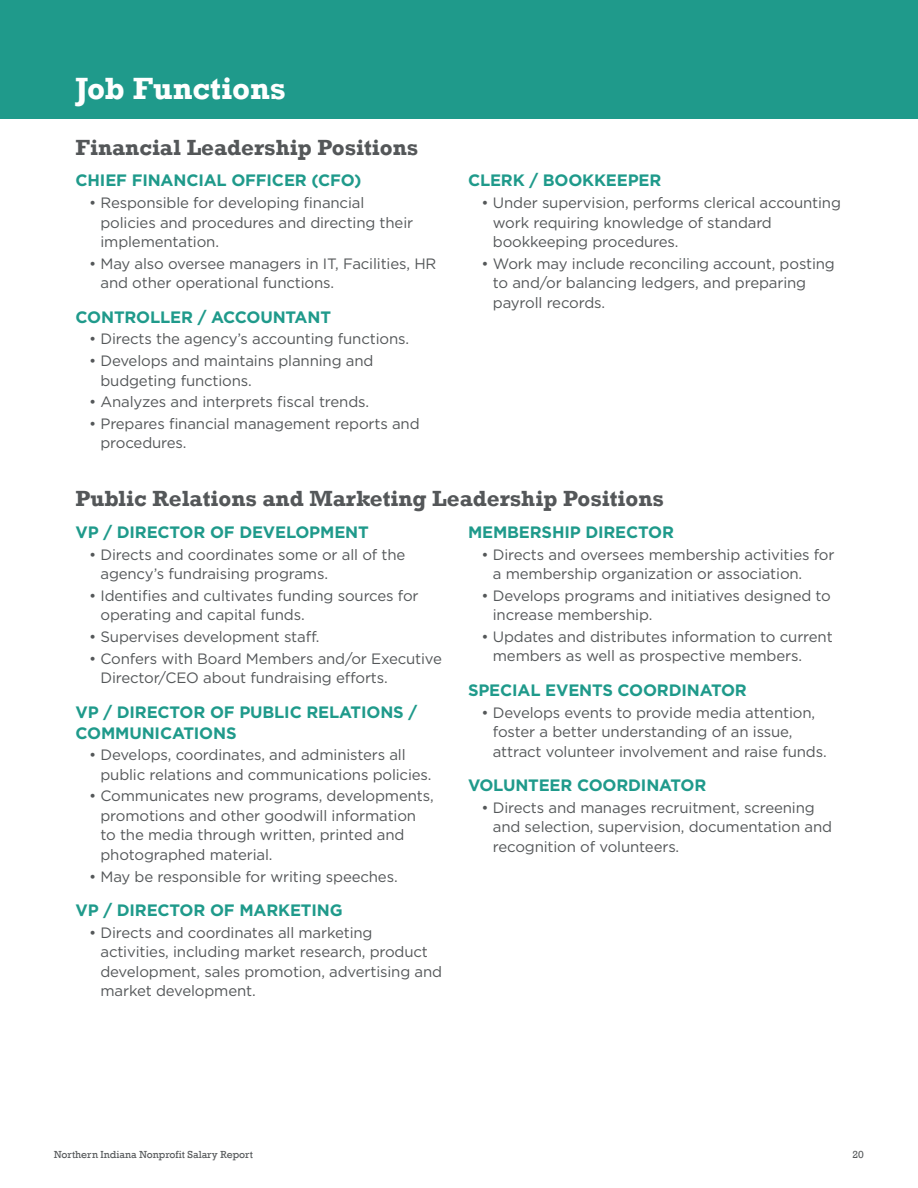
<style>
.page{position:relative;width:918px;height:1188px;background:#fff}
.page>*{position:absolute;margin:0;border:0;box-sizing:border-box;transform-origin:0 0}
.Headlines__reverse{font:700 31.5px "Rockwell";color:#fff}
.Sub_Head{font:700 22.5px "Rockwell";color:#545759}
.Bullet_Header{font:700 16.5px/21px "Gotham";letter-spacing:-.01em;color:#1f9a8b}
.Job_description_bull{font:15px/19.5px "Gotham";letter-spacing:-.01em;color:#545759}
.t1{font:10.5px "Rockwell";color:#545759}
</style>
<div class="page">
<div style="left:0;top:0;width:918px;height:119px;background:#1f9a8b"></div>
<p class="Headlines__reverse" style="left:76px;top:69px;width:212px">Job Functions</p>
<p class="Sub_Head" style="left:76px;top:134px;width:344px">Financial Leadership Positions</p>
<p class="Bullet_Header" style="left:76px;top:170px;width:287px">CHIEF FINANCIAL OFFICER (CFO)</p>
<p class="Job_description_bull" style="left:100px;top:193px;width:314px;text-indent:-11px">• Responsible for developing financial policies and procedures and directing their implementation.</p>
<p class="Job_description_bull" style="left:100px;top:253px;width:337px;text-indent:-11px">• May also oversee managers in IT, Facilities, HR and other operational functions.</p>
<p class="Bullet_Header" style="left:76px;top:306px;width:257px">CONTROLLER / ACCOUNTANT</p>
<p class="Job_description_bull" style="left:89px;top:329px;width:322px">• Directs the agency’s accounting functions.</p>
<p class="Job_description_bull" style="left:100px;top:351px;width:274px;text-indent:-11px">• Develops and maintains planning and budgeting functions.</p>
<p class="Job_description_bull" style="left:89px;top:392px;width:282px">• Analyzes and interprets fiscal trends.</p>
<p class="Job_description_bull" style="left:100px;top:414px;width:321px;text-indent:-11px">• Prepares financial management reports and procedures.</p>
<p class="Bullet_Header" style="left:468px;top:170px;width:195px">CLERK / BOOKKEEPER</p>
<p class="Job_description_bull" style="left:493px;top:193px;width:350px;text-indent:-11px">• Under supervision, performs clerical accounting work requiring knowledge of standard bookkeeping procedures.</p>
<p class="Job_description_bull" style="left:493px;top:253px;width:344px;text-indent:-11px">• Work may include reconciling account, posting to and/or balancing ledgers, and preparing payroll records.</p>
<p class="Sub_Head" style="left:76px;top:485px;width:590px">Public Relations and Marketing Leadership Positions</p>
<p class="Bullet_Header" style="left:76px;top:522px;width:295px">VP / DIRECTOR OF DEVELOPMENT</p>
<p class="Job_description_bull" style="left:100px;top:544px;width:307px;text-indent:-11px">• Directs and coordinates some or all of the agency’s fundraising programs.</p>
<p class="Job_description_bull" style="left:100px;top:585px;width:320px;text-indent:-11px">• Identifies and cultivates funding sources for operating and capital funds.</p>
<p class="Job_description_bull" style="left:89px;top:627px;width:232px">• Supervises development staff.</p>
<p class="Job_description_bull" style="left:100px;top:648px;width:343px;text-indent:-11px">• Confers with Board Members and/or Executive<br>Director/CEO about fundraising efforts.</p>
<p class="Bullet_Header" style="left:76px;top:701px;width:343px">VP / DIRECTOR OF PUBLIC RELATIONS /<br>COMMUNICATIONS</p>
<p class="Job_description_bull" style="left:100px;top:745px;width:333px;text-indent:-11px">• Develops, coordinates, and administers all public relations and communications policies.</p>
<p class="Job_description_bull" style="left:100px;top:786px;width:335px;text-indent:-11px">• Communicates new programs, developments, promotions and other goodwill information to the media through written, printed and photographed material.</p>
<p class="Job_description_bull" style="left:89px;top:866px;width:310px">• May be responsible for writing speeches.</p>
<p class="Bullet_Header" style="left:76px;top:900px;width:269px">VP / DIRECTOR OF MARKETING</p>
<p class="Job_description_bull" style="left:100px;top:922px;width:343px;text-indent:-11px">• Directs and coordinates all marketing activities, including market research, product development, sales promotion, advertising and market development.</p>
<p class="Bullet_Header" style="left:468px;top:522px;width:208px">MEMBERSHIP DIRECTOR</p>
<p class="Job_description_bull" style="left:493px;top:544px;width:343px;text-indent:-11px">• Directs and oversees membership activities for a membership organization or association.</p>
<p class="Job_description_bull" style="left:493px;top:585px;width:340px;text-indent:-11px">• Develops programs and initiatives designed to increase membership.</p>
<p class="Job_description_bull" style="left:493px;top:627px;width:341px;text-indent:-11px">• Updates and distributes information to current members as well as prospective members.</p>
<p class="Bullet_Header" style="left:468px;top:679px;width:280px">SPECIAL EVENTS COORDINATOR</p>
<p class="Job_description_bull" style="left:493px;top:702px;width:335px;text-indent:-11px">• Develops events to provide media attention, foster a better understanding of an issue, attract volunteer involvement and raise funds.</p>
<p class="Bullet_Header" style="left:468px;top:775px;width:240px">VOLUNTEER COORDINATOR</p>
<p class="Job_description_bull" style="left:493px;top:797px;width:341px;text-indent:-11px">• Directs and manages recruitment, screening and selection, supervision, documentation and recognition of volunteers.</p>
<p class="t1" style="left:54px;top:1148px;width:201px">Northern Indiana Nonprofit Salary Report</p>
<p class="t1" style="left:853px;top:1148px;width:13px">20</p>
</div>
